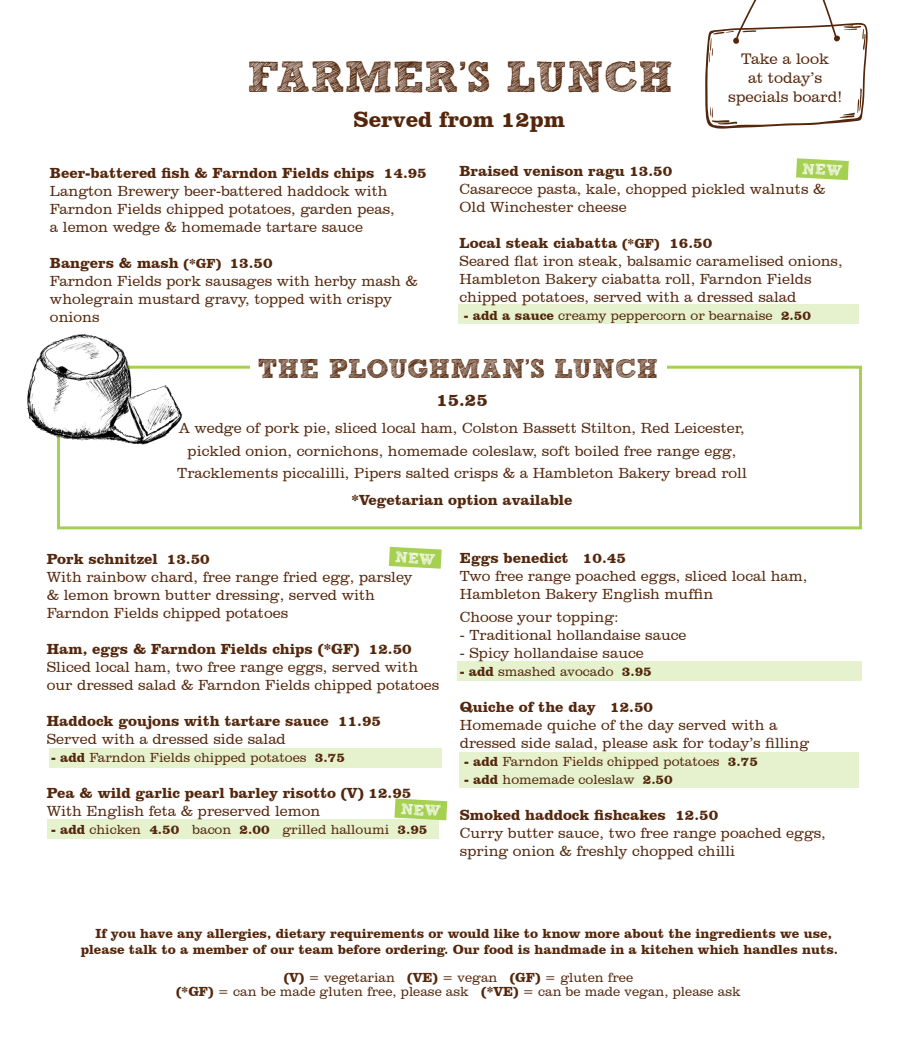
<style>
.page{position:relative;width:919px;height:1046px;background:#fff}
.page>*{position:absolute;margin:0;border:0;box-sizing:border-box;transform-origin:0 0}
.t1{font:43.5px "Sketch Rockwell";color:#54270c}
.t2{font:27px "Sketch Rockwell";color:#54270c}
.t3{font:700 22.5px "Clarendon BT";color:#54270c}
.t4{font:700 18px "Clarendon BT";color:#54270c}
.t5{font:300 15.6px "Clarendon BT";color:#54270c}
.t6{font:300 15px/18px "Clarendon BT";color:#54270c}
.t7{font:700 15px "Clarendon BT";color:#54270c}
.t8{font:300 13.5px "Clarendon BT";color:#54270c}
.t9{font:700 13.5px/16.2px "Clarendon BT";color:#54270c}
.s1{font-size:13.5px}
.s2{font-weight:700}
</style>
<div class="page">
<div style="left:47px;top:820px;width:391px;height:19px;background:#e6f1ce"></div>
<div style="left:458px;top:305px;width:400px;height:19px;background:#e6f1ce"></div>
<div style="left:459px;top:752px;width:399px;height:36px;background:#e6f1ce"></div>
<div style="left:457px;top:661px;width:404px;height:19px;background:#e6f1ce"></div>
<div style="left:49px;top:749px;width:392px;height:19px;background:#e6f1ce"></div>
<div style="left:57px;top:366px;width:804px;height:163px;border:3px solid #a6d052"></div>
<div style="left:250px;top:358px;width:416px;height:24px;background:#fff"></div>
<svg style="left:705px;top:0;width:162px;height:129px"></svg>
<img style="left:26px;top:294px;width:172px;height:181px">
<svg style="left:796px;top:158px;width:52px;height:22px"></svg>
<svg style="left:394px;top:799px;width:53px;height:21px"></svg>
<svg style="left:389px;top:547px;width:52px;height:22px"></svg>
<p class="t1" style="left:247px;top:53px;width:428px">FARMER’S LUNCH</p>
<p class="t3" style="left:353px;top:105px;width:213px">Served from 12pm</p>
<p class="t5" style="left:741px;top:49px;width:89px">Take a look</p>
<p class="t5" style="left:748px;top:68px;width:76px">at today’s</p>
<p class="t5" style="left:728px;top:87px;width:115px">specials board!</p>
<p class="t7" style="left:50px;top:163px;width:378px">Beer-battered fish &amp; Farndon Fields chips 14.95</p>
<p class="t6" style="left:50px;top:181px;width:346px">Langton Brewery beer-battered haddock with<br>Farndon Fields chipped potatoes, garden peas,</p>
<p class="t6" style="left:50px;top:217px;width:314px">a lemon wedge &amp; homemade tartare sauce</p>
<p class="t7" style="left:50px;top:253px;width:224px">Bangers &amp; mash <span class="s1">(*GF)</span> 13.50</p>
<p class="t6" style="left:50px;top:271px;width:369px">Farndon Fields pork sausages with herby mash &amp; wholegrain mustard gravy, topped with crispy onions</p>
<p class="t7" style="left:459px;top:162px;width:214px">Braised venison ragu 13.50</p>
<p class="t6" style="left:459px;top:180px;width:367px">Casarecce pasta, kale, chopped pickled walnuts &amp;</p>
<p class="t6" style="left:459px;top:198px;width:168px">Old Winchester cheese</p>
<p class="t7" style="left:459px;top:234px;width:254px">Local steak ciabatta <span class="s1">(*GF)</span> 16.50</p>
<p class="t6" style="left:459px;top:252px;width:384px">Seared flat iron steak, balsamic caramelised onions,<br>Hambleton Bakery ciabatta roll, Farndon Fields chipped potatoes, served with a dressed salad</p>
<p class="t8" style="left:464px;top:308px;width:348px"><span class="s2">- add a sauce</span> creamy peppercorn or bearnaise <span class="s2">2.50</span></p>
<p class="t2" style="left:258px;top:354px;width:402px">THE PLOUGHMAN’S LUNCH</p>
<p class="t4" style="left:436px;top:388px;width:53px">15.25</p>
<p class="t6" style="left:179px;top:419px;width:567px">A wedge of pork pie, sliced local ham, Colston Bassett Stilton, Red Leicester,</p>
<p class="t6" style="left:188px;top:442px;width:550px">pickled onion, cornichons, homemade coleslaw, soft boiled free range egg,</p>
<p class="t6" style="left:177px;top:464px;width:571px">Tracklements piccalilli, Pipers salted crisps &amp; a Hambleton Bakery bread roll</p>
<p class="t7" style="left:351px;top:491px;width:222px">*Vegetarian option available</p>
<p class="t7" style="left:47px;top:549px;width:164px">Pork schnitzel 13.50</p>
<p class="t6" style="left:47px;top:568px;width:367px">With rainbow chard, free range fried egg, parsley</p>
<p class="t6" style="left:47px;top:586px;width:329px">&amp; lemon brown butter dressing, served with</p>
<p class="t6" style="left:47px;top:604px;width:243px">Farndon Fields chipped potatoes</p>
<p class="t7" style="left:47px;top:639px;width:366px">Ham, eggs &amp; Farndon Fields chips (*GF) 12.50</p>
<p class="t6" style="left:47px;top:658px;width:394px">Sliced local ham, two free range eggs, served with our dressed salad &amp; Farndon Fields chipped potatoes</p>
<p class="t7" style="left:47px;top:711px;width:336px">Haddock goujons with tartare sauce 11.95</p>
<p class="t6" style="left:47px;top:730px;width:240px">Served with a dressed side salad</p>
<p class="t8" style="left:51px;top:749px;width:295px"><span class="s2">- add</span> Farndon Fields chipped potatoes <span class="s2">3.75</span></p>
<p class="t7" style="left:47px;top:783px;width:366px">Pea &amp; wild garlic pearl barley risotto (V) 12.95</p>
<p class="t6" style="left:47px;top:802px;width:275px">With English feta &amp; preserved lemon</p>
<p class="t8" style="left:51px;top:821px;width:378px"><span class="s2">- add</span> chicken <span class="s2">4.50</span> bacon <span class="s2">2.00</span> grilled halloumi <span class="s2">3.95</span></p>
<p class="t7" style="left:460px;top:549px;width:167px">Eggs benedict 10.45</p>
<p class="t6" style="left:460px;top:567px;width:349px">Two free range poached eggs, sliced local ham,</p>
<p class="t6" style="left:460px;top:585px;width:255px">Hambleton Bakery English muffin</p>
<p class="t6" style="left:460px;top:607px;width:160px">Choose your topping:</p>
<p class="t6" style="left:460px;top:625px;width:228px">- Traditional hollandaise sauce</p>
<p class="t6" style="left:460px;top:643px;width:185px">- Spicy hollandaise sauce</p>
<p class="t8" style="left:460px;top:663px;width:193px"><span class="s2">- add</span> smashed avocado <span class="s2">3.95</span></p>
<p class="t7" style="left:460px;top:697px;width:195px">Quiche of the day 12.50</p>
<p class="t6" style="left:460px;top:715px;width:319px">Homemade quiche of the day served with a</p>
<p class="t6" style="left:460px;top:733px;width:351px">dressed side salad, please ask for today’s filling</p>
<p class="t8" style="left:464px;top:753px;width:295px"><span class="s2">- add</span> Farndon Fields chipped potatoes <span class="s2">3.75</span></p>
<p class="t8" style="left:464px;top:771px;width:210px"><span class="s2">- add</span> homemade coleslaw <span class="s2">2.50</span></p>
<p class="t7" style="left:460px;top:805px;width:260px">Smoked haddock fishcakes 12.50</p>
<p class="t6" style="left:460px;top:823px;width:367px">Curry butter sauce, two free range poached eggs, spring onion &amp; freshly chopped chilli</p>
<p class="t9" style="left:81px;top:925px;width:758px;text-indent:15px">If you have any allergies, dietary requirements or would like to know more about the ingredients we use, please talk to a member of our team before ordering. Our food is handmade in a kitchen which handles nuts.</p>
<p class="t8" style="left:283px;top:970px;width:351px"><span class="s2">(V)</span> = vegetarian <span class="s2">(VE)</span> = vegan <span class="s2">(GF)</span> = gluten free</p>
<p class="t8" style="left:176px;top:983px;width:566px"><span class="s2">(*GF)</span> = can be made gluten free, please ask <span class="s2">(*VE)</span> = can be made vegan, please ask</p>
</div>
